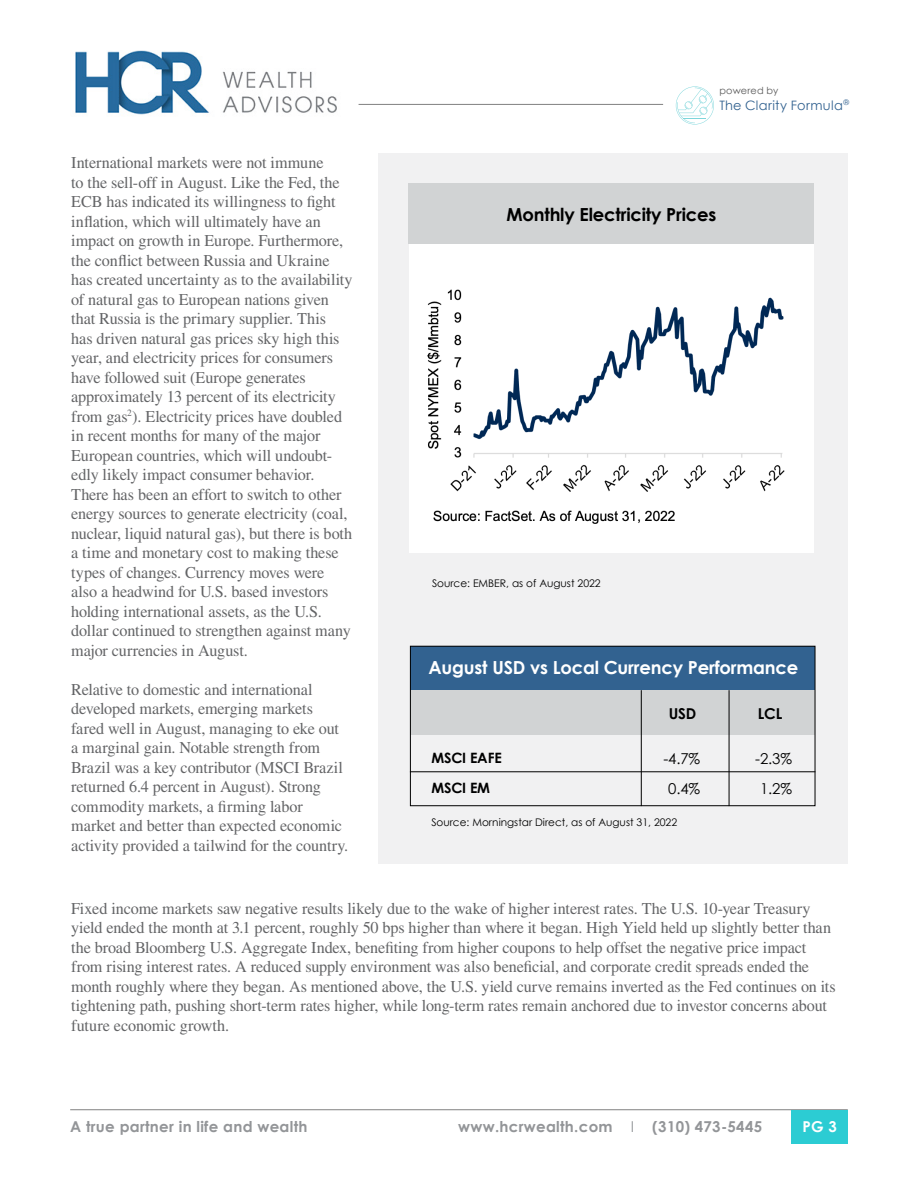
<style>
.page{position:relative;width:918px;height:1188px;background:#fff}
.page>*{position:absolute;margin:0;border:0;box-sizing:border-box;transform-origin:0 0}
.t1{font:700 18px "Century Gothic";letter-spacing:-.01em;color:#fff}
.t2{font:700 18px "Century Gothic";letter-spacing:-.01em;color:#000}
.t3{font:16.5px/19.5px "Times";letter-spacing:-.01em;color:#636466}
.t4{font:700 15px "Century Gothic";letter-spacing:.02em;color:#939598}
.t5{font:15px/30px "Century Gothic";color:#000;text-align:center}
.t6{font:700 15px "Century Gothic";letter-spacing:-.01em;color:#000}
.t7{font:700 15px "Century Gothic";color:#fff}
.t8{font:700 14.25px/30px "Century Gothic";letter-spacing:-.01em;color:#000}
.t9{font:12.9px "Century Gothic";letter-spacing:.025em;color:#326290}
.t10{font:10.5px "Century Gothic";color:#000}
.t11{font:9.75px "Century Gothic";letter-spacing:.01em;color:#595959}
.s1{font-weight:400}
</style>
<div class="page">
<div style="left:378px;top:154px;width:470px;height:710px;background:#f1f1f2"></div>
<img style="left:75px;top:50px;width:262px;height:65px">
<hr style="left:359px;top:104px;width:304px;height:1px;background:#808080">
<svg style="left:676px;top:86px;width:38px;height:39px"></svg>
<hr style="left:70px;top:1109px;width:778px;height:1px;background:#808080">
<div style="left:791px;top:1110px;width:57px;height:34px;background:#2cccd3"></div>
<div style="left:410px;top:646px;width:405px;height:44px;background:#326290"></div>
<div style="left:410px;top:690px;width:405px;height:45px;background:#d1d3d4"></div>
<div style="left:410px;top:646px;width:405px;height:160px;border:1px solid #000"></div>
<hr style="left:641px;top:690px;width:1px;height:116px;background:#000">
<hr style="left:410px;top:771px;width:405px;height:1px;background:#000">
<hr style="left:729px;top:690px;width:1px;height:116px;background:#000">
<div style="left:409px;top:227px;width:405px;height:326px;background:#fff"></div>
<img style="left:427px;top:289px;width:358px;height:235px">
<div style="left:409px;top:184px;width:405px;height:60px;background:#d1d3d4"></div>
<p class="t3" style="left:71px;top:153px;width:283px">International markets were not immune<br>to the sell-off in August. Like the Fed, the ECB has indicated its willingness to fight inflation, which will ultimately have an impact on growth in Europe. Furthermore, the conflict between Russia and Ukraine has created uncertainty as to the availability of natural gas to European nations given that Russia is the primary supplier. This<br>has driven natural gas prices sky high this year, and electricity prices for consumers have followed suit (Europe generates approximately 13 percent of its electricity from gas<sup>2</sup>). Electricity prices have doubled in recent months for many of the major European countries, which will undoubt&shy;edly likely impact consumer behavior.<br>There has been an effort to switch to other energy sources to generate electricity (coal, nuclear, liquid natural gas), but there is both a time and monetary cost to making these types of changes. Currency moves were also a headwind for U.S. based investors holding international assets, as the U.S. dollar continued to strengthen against many major currencies in August.</p>
<p class="t3" style="left:71px;top:680px;width:278px">Relative to domestic and international developed markets, emerging markets fared well in August, managing to eke out a marginal gain. Notable strength from Brazil was a key contributor (MSCI Brazil returned 6.4 percent in August). Strong commodity markets, a firming labor market and better than expected economic activity provided a tailwind for the country.</p>
<p class="t11" style="left:719px;top:85px;width:61px">powered by</p>
<p class="t9" style="left:719px;top:97px;width:131px">The Clarity Formula<sup>®</sup></p>
<p class="t2" style="left:506px;top:203px;width:212px">Monthly Electricity Prices</p>
<p class="t10" style="left:432px;top:577px;width:170px">Source: EMBER, as of August 2022</p>
<p class="t1" style="left:428px;top:656px;width:371px">August USD vs Local Currency Performance</p>
<p class="t6" style="left:669px;top:704px;width:29px">USD</p>
<p class="t8" style="left:431px;top:743px;width:72px">MSCI EAFE<br>MSCI EM</p>
<p class="t5" style="left:663px;top:743px;width:38px">-4.7%<br>0.4%</p>
<p class="t5" style="left:755px;top:743px;width:38px">-2.3%<br>1.2%</p>
<p class="t6" style="left:758px;top:704px;width:26px">LCL</p>
<p class="t10" style="left:431px;top:816px;width:247px">Source: Morningstar Direct, as of August 31, 2022</p>
<p class="t3" style="left:71px;top:898px;width:766px">Fixed income markets saw negative results likely due to the wake of higher interest rates. The U.S. 10-year Treasury yield ended the month at 3.1 percent, roughly 50 bps higher than where it began. High Yield held up slightly better than the broad Bloomberg U.S. Aggregate Index, benefiting from higher coupons to help offset the negative price impact from rising interest rates. A reduced supply environment was also beneficial, and corporate credit spreads ended the month roughly where they began. As mentioned above, the U.S. yield curve remains inverted as the Fed continues on its tightening path, pushing short-term rates higher, while long-term rates remain anchored due to investor concerns about future economic growth.</p>
<p class="t4" style="left:70px;top:1117px;width:239px">A true partner in life and wealth</p>
<p class="t4" style="left:458px;top:1117px;width:305px">www.hcrwealth.com <span class="s1">I</span> (310) 473-5445</p>
<p class="t7" style="left:802px;top:1117px;width:36px">PG 3</p>
</div>
